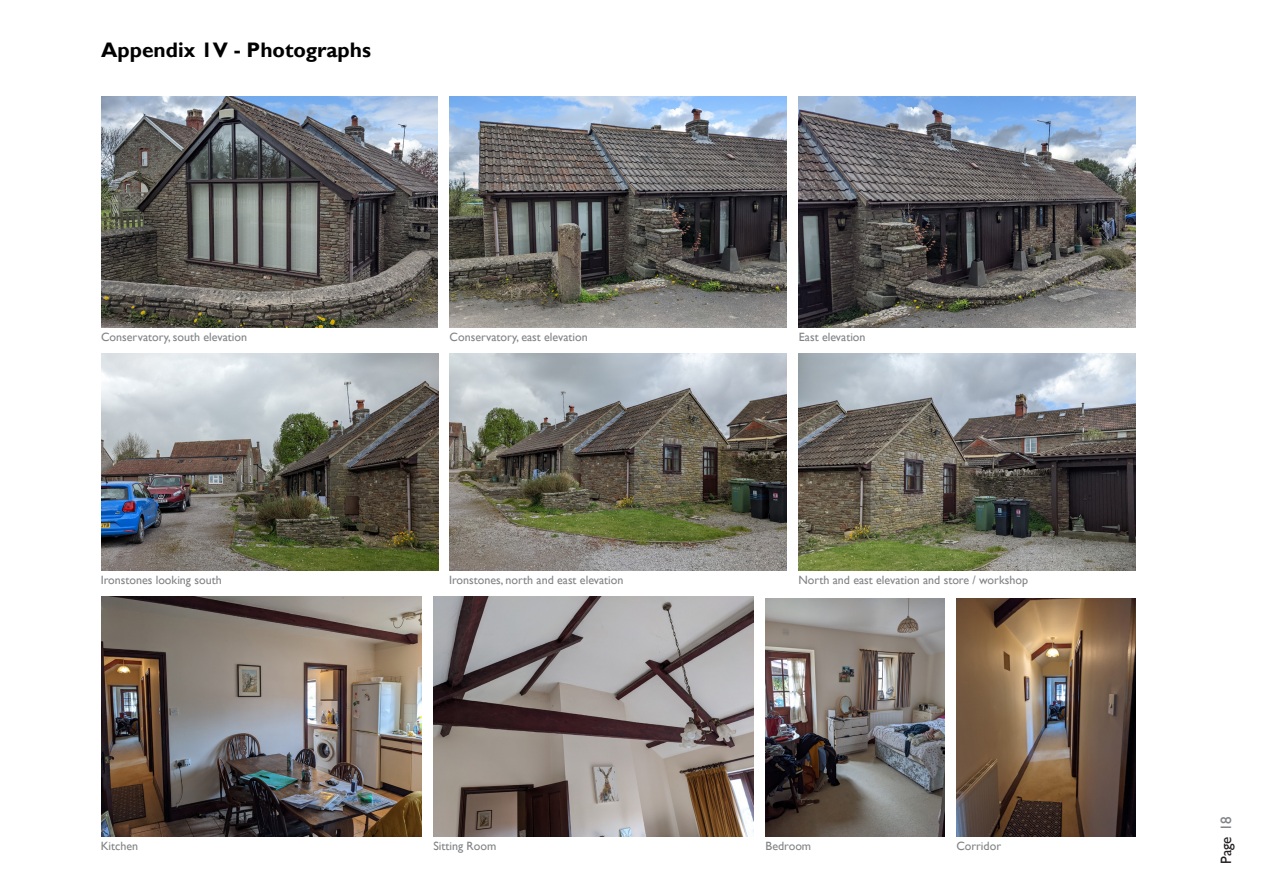
<style>
.page{position:relative;width:1263px;height:893px;background:#fff}
.page>*{position:absolute;margin:0;border:0;box-sizing:border-box;transform-origin:0 0}
.t1{font:700 21px "Gill Sans";color:#010102}
.t2{font:15px "Gill Sans";letter-spacing:-.025em;color:#231f20}
._05_Body_text_grey{font:12px "Gill Sans";color:#808285}
.s1{color:#808285}
</style>
<div class="page">
<img style="left:101px;top:353px;width:337px;height:218px">
<img style="left:450px;top:353px;width:337px;height:218px">
<img style="left:798px;top:353px;width:337px;height:218px">
<img style="left:799px;top:97px;width:336px;height:230px">
<img style="left:450px;top:97px;width:336px;height:230px">
<img style="left:101px;top:97px;width:337px;height:230px">
<img style="left:433px;top:596px;width:321px;height:241px">
<img style="left:101px;top:596px;width:320px;height:241px">
<img style="left:956px;top:598px;width:179px;height:239px">
<img style="left:766px;top:598px;width:178px;height:239px">
<p class="t1" style="left:101px;top:37px;width:271px">Appendix 1V - Photographs</p>
<p class="_05_Body_text_grey" style="left:101px;top:330px;width:147px">Conservatory, south elevation</p>
<p class="_05_Body_text_grey" style="left:101px;top:573px;width:122px">Ironstones looking south</p>
<p class="_05_Body_text_grey" style="left:450px;top:330px;width:140px">Conservatory, east elevation</p>
<p class="_05_Body_text_grey" style="left:449px;top:573px;width:176px">Ironstones, north and east elevation</p>
<p class="_05_Body_text_grey" style="left:799px;top:330px;width:68px">East elevation</p>
<p class="_05_Body_text_grey" style="left:798px;top:573px;width:231px">North and east elevation and store / workshop</p>
<p class="_05_Body_text_grey" style="left:101px;top:839px;width:39px">Kitchen</p>
<p class="_05_Body_text_grey" style="left:433px;top:839px;width:64px">Sitting Room</p>
<p class="_05_Body_text_grey" style="left:766px;top:839px;width:47px">Bedroom</p>
<p class="_05_Body_text_grey" style="left:956px;top:839px;width:46px">Corridor</p>
<p class="t2" style="left:1217px;top:864px;width:49px;rotate:-90deg">Page <span class="s1">18</span></p>
</div>
